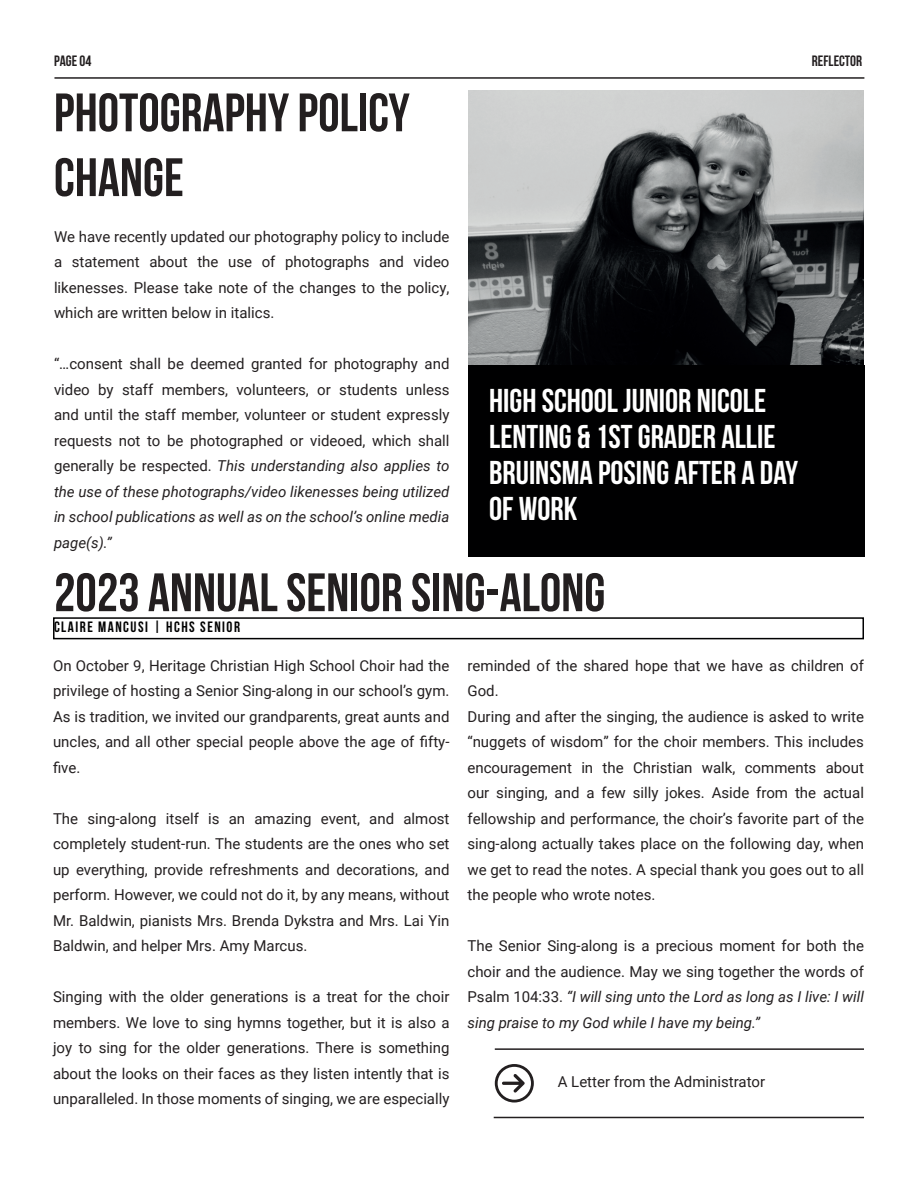
<style>
.page{position:relative;width:918px;height:1188px;background:#fff}
.page>*{position:absolute;margin:0;border:0;box-sizing:border-box;transform-origin:0 0}
.t1{font:700 54px/64.8px "Bebas Neue";color:#231f20}
.t2{font:700 33px/36px "Bebas Neue";color:#fff}
.t3{font:15px/25.5px "Roboto";color:#231f20;text-align:justify}
.t4{font:700 15px "Bebas Neue";letter-spacing:.1em;color:#000001}
.t5{font:700 15px "Bebas Neue";color:#231f20}
.s1{font-style:italic}
</style>
<div class="page">
<img style="left:469px;top:91px;width:395px;height:274px">
<hr style="left:494px;top:1117px;width:370px;height:1px;background:#231f20">
<div style="left:469px;top:365px;width:396px;height:192px;background:#000001"></div>
<hr style="left:495px;top:1048px;width:369px;height:2px;background:#231f20">
<svg style="left:495px;top:1064px;width:39px;height:39px"></svg>
<div style="left:53px;top:617px;width:811px;height:22px;border:2px solid #000001"></div>
<hr style="left:54px;top:77px;width:810px;height:2px;background:#231f20">
<p class="t5" style="left:54px;top:52px;width:39px">PAGE 04</p>
<p class="t5" style="left:812px;top:53px;width:52px">REFLECTOR</p>
<h1 class="t1" style="left:54px;top:80px;width:357px">PHOTOGRAPHY POLICY<br>CHANGE</h1>
<p class="t3" style="left:54px;top:223px;width:397px">We have recently updated our photography policy to include a statement about the use of photographs and video likenesses. Please take note of the changes to the policy, which are written below in italics.</p>
<p class="t3" style="left:54px;top:351px;width:397px">“…consent shall be deemed granted for photography and video by staff members, volunteers, or students unless and until the staff member, volunteer or student expressly requests not to be photographed or videoed, which shall generally be respected. <span class="s1">This understanding also applies to the use of these photographs/video likenesses being utilized in school publications as well as on the school’s online media page(s).”</span></p>
<h2 class="t2" style="left:489px;top:383px;width:311px">HIGH SCHOOL JUNIOR NICOLE<br>LENTING &amp; 1ST GRADER ALLIE<br>BRUINSMA POSING AFTER A DAY<br>OF WORK</h2>
<h1 class="t1" style="left:54px;top:559px;width:553px">2023 ANNUAL SENIOR SING-ALONG</h1>
<p class="t4" style="left:54px;top:619px;width:188px">CLAIRE MANCUSI | HCHS SENIOR</p>
<p class="t3" style="left:53px;top:652px;width:398px">On October 9, Heritage Christian High School Choir had the privilege of hosting a Senior Sing-along in our school’s gym.<br>As is tradition, we invited our grandparents, great aunts and uncles, and all other special people above the age of fifty&shy;five.</p>
<p class="t3" style="left:53px;top:805px;width:398px">The sing-along itself is an amazing event, and almost completely student-run. The students are the ones who set up everything, provide refreshments and decorations, and perform. However, we could not do it, by any means, without Mr. Baldwin, pianists Mrs. Brenda Dykstra and Mrs. Lai Yin Baldwin, and helper Mrs. Amy Marcus.</p>
<p class="t3" style="left:53px;top:984px;width:398px">Singing with the older generations is a treat for the choir members. We love to sing hymns together, but it is also a joy to sing for the older generations. There is something about the looks on their faces as they listen intently that is unparalleled. In those moments of singing, we are especially</p>
<p class="t3" style="left:468px;top:652px;width:398px;text-align:left">reminded of the shared hope that we have as children of God.<br>During and after the singing, the audience is asked to write “nuggets of wisdom” for the choir members. This includes encouragement in the Christian walk, comments about our singing, and a few silly jokes. Aside from the actual fellowship and performance, the choir’s favorite part of the sing-along actually takes place on the following day, when we get to read the notes. A special thank you goes out to all the people who wrote notes.</p>
<p class="t3" style="left:468px;top:933px;width:398px">The Senior Sing-along is a precious moment for both the choir and the audience. May we sing together the words of Psalm 104:33. <span class="s1">“I will sing unto the Lord as long as I live: I will sing praise to my God while I have my being.”</span></p>
<p class="t3" style="left:558px;top:1068px;width:209px">A Letter from the Administrator</p>
</div>
